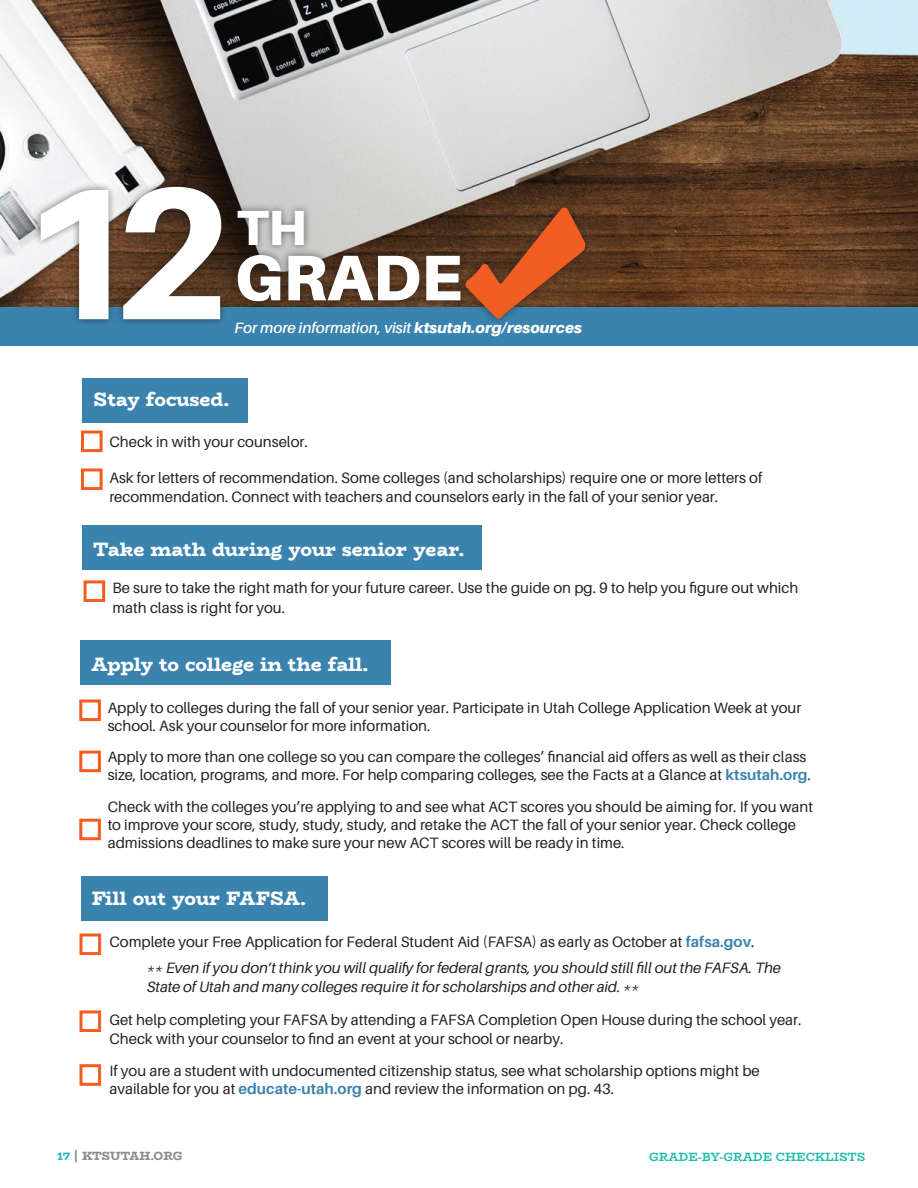
<style>
.page{position:relative;width:918px;height:1188px;background:#fff}
.page>*{position:absolute;margin:0;border:0;box-sizing:border-box;transform-origin:0 0}
.t1{font:800 187.5px "Aileron";color:#fff}
.t2{font:900 64.5px "Aileron";color:#fff}
.t3{font:900 49.5px "Aileron";color:#fff}
.t4{font:800 19.5px "Bio Rhyme";letter-spacing:-.005em;color:#fff}
.Body{font:15px/18px "Aileron";color:#231f20}
.Body-2{font:italic 15px/19.5px "Aileron";color:#231f20}
.Details{font:italic 600 15px "Aileron";color:#fff}
.t5{font:700 12px "Bio Rhyme";color:#1dbbae}
.t6{font:800 12px "Bio Rhyme";letter-spacing:-.01em;color:#8b8d90}
.s1{font-weight:900}
.s2{font-weight:700;color:#3a83af}
.s3{color:#2abbaf}
</style>
<div class="page">
<img style="left:0;top:0;width:918px;height:307px">
<div style="left:230px;top:203px;width:83px;height:50px;background:#231f20;opacity:.62"></div>
<div style="left:0;top:307px;width:918px;height:38px;background:#3a83af"></div>
<div style="left:33px;top:179px;width:196px;height:148px;background:#231f20;opacity:.62"></div>
<div style="left:230px;top:247px;width:239px;height:62px;background:#231f20;opacity:.62"></div>
<div style="left:82px;top:378px;width:166px;height:44px;background:#3a83af"></div>
<div style="left:81px;top:641px;width:310px;height:44px;background:#3a83af"></div>
<div style="left:82px;top:526px;width:400px;height:44px;background:#3a83af"></div>
<div style="left:81px;top:431px;width:22px;height:21px;border:3px solid #f25d21"></div>
<div style="left:81px;top:468px;width:22px;height:22px;border:3px solid #f25d21"></div>
<div style="left:79px;top:700px;width:22px;height:21px;border:3px solid #f25d21"></div>
<div style="left:79px;top:819px;width:22px;height:21px;border:3px solid #f25d21"></div>
<div style="left:79px;top:751px;width:22px;height:21px;border:3px solid #f25d21"></div>
<div style="left:84px;top:580px;width:21px;height:22px;border:3px solid #f25d21"></div>
<div style="left:458px;top:200px;width:135px;height:127px;background:#231f20;opacity:.62"></div>
<svg style="left:465px;top:207px;width:121px;height:112px;background:#8a4b2d"></svg>
<div style="left:81px;top:876px;width:247px;height:45px;background:#3a83af"></div>
<div style="left:80px;top:933px;width:21px;height:22px;border:3px solid #f25d21"></div>
<div style="left:80px;top:1010px;width:21px;height:22px;border:3px solid #f25d21"></div>
<div style="left:80px;top:1064px;width:21px;height:22px;border:3px solid #f25d21"></div>
<p class="t1" style="left:18px;top:147px;width:216px">12</p>
<p class="t3" style="left:237px;top:199px;width:71px">TH</p>
<p class="t2" style="left:234px;top:240px;width:230px">GRADE</p>
<p class="Details" style="left:234px;top:320px;width:349px">For more information, visit <span class="s1">ktsutah.org/resources</span></p>
<p class="t4" style="left:93px;top:384px;width:138px">Stay focused.</p>
<p class="Body" style="left:109px;top:433px;width:200px">Check in with your counselor.</p>
<p class="Body" style="left:109px;top:468px;width:655px;line-height:19.5px">Ask for letters of recommendation. Some colleges (and scholarships) require one or more letters of recommendation. Connect with teachers and counselors early in the fall of your senior year.</p>
<p class="t4" style="left:93px;top:534px;width:373px">Take math during your senior year.</p>
<p class="Body" style="left:112px;top:579px;width:687px;line-height:19.5px">Be sure to take the right math for your future career. Use the guide on pg. 9 to help you figure out which math class is right for you.</p>
<p class="t4" style="left:92px;top:649px;width:278px">Apply to college in the fall.</p>
<p class="Body" style="left:108px;top:699px;width:695px">Apply to colleges during the fall of your senior year. Participate in Utah College Application Week at your school. Ask your counselor for more information.</p>
<p class="Body" style="left:108px;top:748px;width:705px">Apply to more than one college so you can compare the colleges’ financial aid offers as well as their class size, location, programs, and more. For help comparing colleges, see the Facts at a Glance at <span class="s2">ktsutah.org</span>.</p>
<p class="Body" style="left:108px;top:798px;width:707px">Check with the colleges you’re applying to and see what ACT scores you should be aiming for. If you want to improve your score, study, study, study, and retake the ACT the fall of your senior year. Check college admissions deadlines to make sure your new ACT scores will be ready in time.</p>
<p class="t4" style="left:92px;top:883px;width:216px">Fill out your FAFSA.</p>
<p class="Body" style="left:109px;top:932px;width:647px">Complete your Free Application for Federal Student Aid (FAFSA) as early as October at <span class="s2">fafsa.gov</span>.</p>
<p class="Body-2" style="left:147px;top:958px;width:635px">** Even if you don’t think you will qualify for federal grants, you should still fill out the FAFSA. The<br>State of Utah and many colleges require it for scholarships and other aid. **</p>
<p class="Body" style="left:109px;top:1010px;width:694px;line-height:19.5px">Get help completing your FAFSA by attending a FAFSA Completion Open House during the school year.<br>Check with your counselor to find an event at your school or nearby.</p>
<p class="Body" style="left:109px;top:1061px;width:652px">If you are a student with undocumented citizenship status, see what scholarship options might be available for you at <span class="s2">educate-utah.org</span> and review the information on pg. 43.</p>
<p class="t6" style="left:57px;top:1147px;width:127px"><span class="s3">17</span> | KTSUTAH.ORG</p>
<p class="t5" style="left:649px;top:1147px;width:218px">GRADE-BY-GRADE CHECKLISTS</p>
</div>
